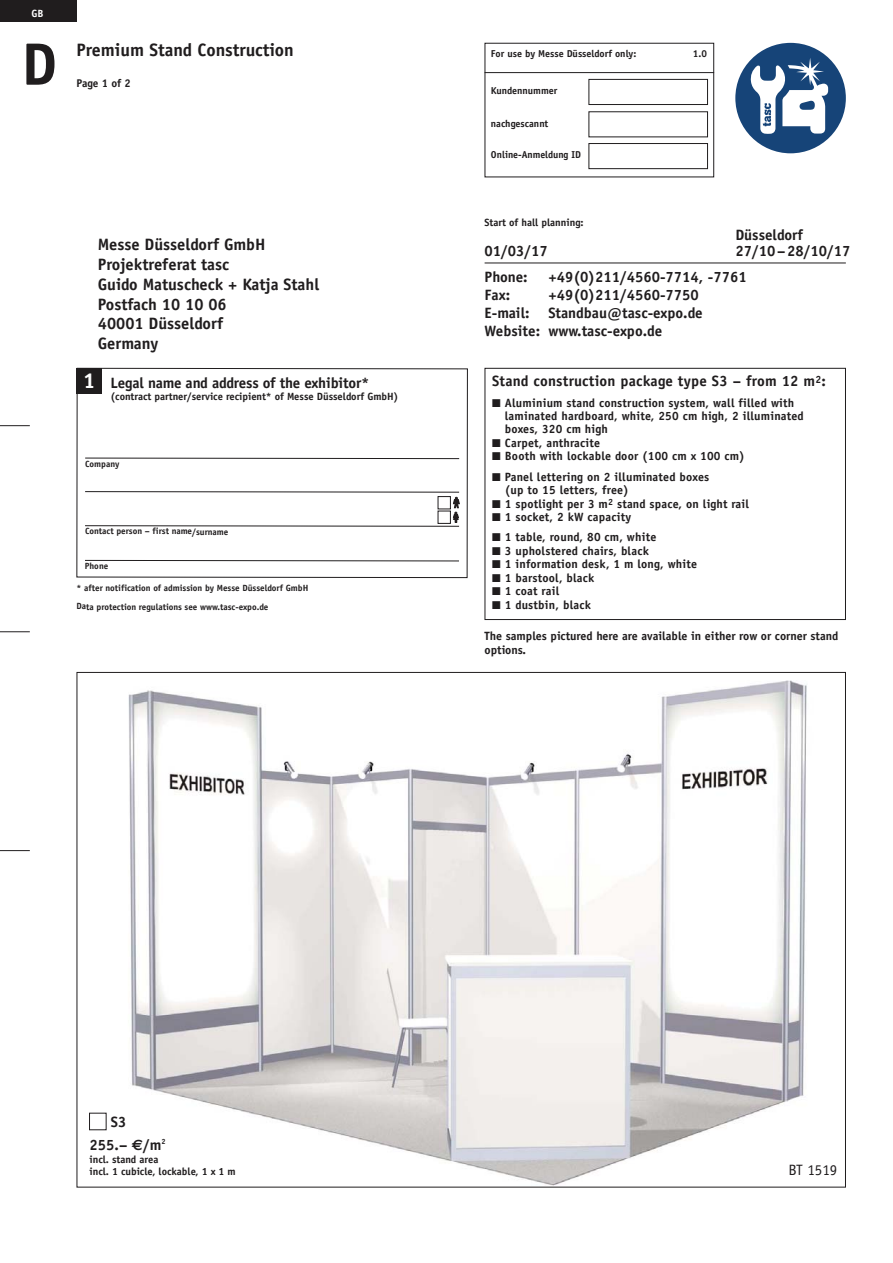
<style>
.page{position:relative;width:893px;height:1263px;background:#fff}
.page>*{position:absolute;margin:0;border:0;box-sizing:border-box;transform-origin:0 0}
.t1{font:700 60px "Officina Sans";color:#201d1e}
.t2{font:700 18px "Officina Sans";color:#201d1e}
.t3{font:700 16.5px/19.8px "Officina Sans";color:#201d1e}
.t4{font:700 15px/18px "Officina Sans";color:#201d1e}
.t5{font:15px "Officina Sans";color:#201d1e}
.t6{font:700 12px/13.5px "Officina Sans";letter-spacing:.015em;color:#201d1e}
.t7{font:700 11.25px "Officina Sans";letter-spacing:-.02em;color:#201d1e}
.t8{font:700 10.5px/12.8px "Officina Sans";color:#201d1e}
.t9{font:700 10.5px "Officina Sans";color:#fff}
.t10{font:700 10.05px "Officina Sans";color:#201d1e}
.t11{font:700 9px "Officina Sans";color:#201d1e}
.s1{font-size:21.75px;color:#fff}
.s2{font-family:"Euro Sans"}
</style>
<div class="page">
<hr style="left:0;top:425px;width:30px;height:1px;background:#201d1e">
<hr style="left:0;top:631px;width:30px;height:1px;background:#201d1e">
<hr style="left:0;top:850px;width:30px;height:1px;background:#201d1e">
<div style="left:0;top:0;width:77px;height:22px;background:#201d1e"></div>
<hr style="left:485px;top:72px;width:229px;height:1px;background:#201d1e">
<div style="left:589px;top:79px;width:119px;height:26px;border:1px solid #201d1e"></div>
<div style="left:589px;top:143px;width:119px;height:26px;border:1px solid #201d1e"></div>
<hr style="left:485px;top:263px;width:361px;height:1px;background:#201d1e">
<svg style="left:76px;top:368px;width:392px;height:210px"></svg>
<div style="left:77px;top:368px;width:25px;height:26px;background:#201d1e"></div>
<svg style="left:85px;top:458px;width:374px;height:1px"></svg>
<svg style="left:85px;top:560px;width:374px;height:1px"></svg>
<svg style="left:85px;top:491px;width:374px;height:36px"></svg>
<div style="left:735px;top:43px;width:111px;height:110px;background:#164478;border-radius:50%"></div>
<svg style="left:750px;top:58px;width:78px;height:76px"></svg>
<div style="left:485px;top:368px;width:361px;height:252px;border:1px solid #201d1e"></div>
<img style="left:106px;top:680px;width:701px;height:506px">
<div style="left:89px;top:1113px;width:17px;height:17px;border:1px solid #201d1e"></div>
<p class="t9" style="left:32px;top:10px;width:14px">GB</p>
<h1 class="t1" style="left:21px;top:41px;width:37px">D</h1>
<h2 class="t2" style="left:77px;top:43px;width:219px">Premium Stand Construction</h2>
<p class="t7" style="left:77px;top:79px;width:56px">Page 1 of 2</p>
<h3 class="t3" style="left:98px;top:236px;width:169px">Messe Düsseldorf GmbH</h3>
<h3 class="t3" style="left:98px;top:256px;width:223px">Projektreferat tasc<br>Guido Matuscheck + Katja Stahl<br>Postfach 10 10 06<br>40001 Düsseldorf<br>Germany</h3>
<p class="t4" style="left:83px;top:375px;width:288px"><span class="s1">1</span> Legal name and address of the exhibitor*</p>
<p class="t8" style="left:111px;top:391px;width:289px">(contract partner/service recipient* of Messe Düsseldorf GmbH)</p>
<p class="t11" style="left:85px;top:460px;width:36px">Company</p>
<p class="t11" style="left:85px;top:528px;width:145px">Contact person – first name/surname</p>
<p class="t11" style="left:85px;top:563px;width:25px">Phone</p>
<p class="t11" style="left:77px;top:603px;width:193px">Data protection regulations see www.tasc-expo.de</p>
<p class="t11" style="left:77px;top:585px;width:233px">* after notification of admission by Messe Düsseldorf GmbH</p>
<p class="t10" style="left:491px;top:49px;width:147px">For use by Messe Düsseldorf only:</p>
<p class="t10" style="left:693px;top:49px;width:16px">1.0</p>
<p class="t10" style="left:491px;top:87px;width:68px">Kundennummer</p>
<p class="t10" style="left:491px;top:119px;width:59px">nachgescannt</p>
<p class="t10" style="left:491px;top:151px;width:91px">Online-Anmeldung ID</p>
<p class="t8" style="left:485px;top:217px;width:101px">Start of hall planning:</p>
<p class="t4" style="left:485px;top:243px;width:65px">01/03/17</p>
<p class="t4" style="left:735px;top:227px;width:69px">Düsseldorf</p>
<p class="t4" style="left:735px;top:243px;width:116px">27/10–28/10/17</p>
<p class="t4" style="left:485px;top:269px;width:45px">Phone:</p>
<p class="t4" style="left:548px;top:269px;width:200px">+49(0)211/4560-7714, -7761</p>
<p class="t4" style="left:485px;top:287px;width:27px">Fax:</p>
<p class="t4" style="left:548px;top:287px;width:152px">+49(0)211/4560-7750</p>
<p class="t4" style="left:485px;top:305px;width:46px">E-mail:</p>
<p class="t4" style="left:485px;top:305px;width:220px;text-indent:64px">Standbau@tasc-expo.de<br>Website: www.tasc-expo.de</p>
<p class="t4" style="left:492px;top:373px;width:335px">Stand construction package type S3 – from 12 m<sup>2</sup>:</p>
<p class="t6" style="left:505px;top:397px;width:300px;text-indent:-13px">■ Aluminium stand construction system, wall filled with laminated hardboard, white, 250 cm high, 2 illuminated boxes, 320 cm high</p>
<p class="t6" style="left:492px;top:437px;width:110px">■ Carpet, anthracite</p>
<p class="t6" style="left:492px;top:451px;width:254px">■ Booth with lockable door (100 cm x 100 cm)</p>
<p class="t6" style="left:505px;top:471px;width:206px;text-indent:-13px">■ Panel lettering on 2 illuminated boxes (up to 15 letters, free)</p>
<p class="t6" style="left:492px;top:498px;width:259px">■ 1 spotlight per 3 m<sup>2</sup> stand space, on light rail</p>
<p class="t6" style="left:492px;top:511px;width:141px">■ 1 socket, 2 kW capacity</p>
<p class="t6" style="left:492px;top:532px;width:166px">■ 1 table, round, 80 cm, white</p>
<p class="t6" style="left:492px;top:545px;width:158px">■ 3 upholstered chairs, black</p>
<p class="t6" style="left:492px;top:559px;width:207px">■ 1 information desk, 1 m long, white</p>
<p class="t6" style="left:492px;top:572px;width:104px">■ 1 barstool, black</p>
<p class="t6" style="left:492px;top:586px;width:69px">■ 1 coat rail</p>
<p class="t6" style="left:492px;top:599px;width:100px">■ 1 dustbin, black</p>
<p class="t6" style="left:485px;top:631px;width:355px">The samples pictured here are available in either row or corner stand options.</p>
<p class="t4" style="left:90px;top:1112px;width:77px;line-height:22.5px;text-indent:21px">S3<br>255.– <span class="s2">€</span>/m<sup>2</sup></p>
<p class="t8" style="left:90px;top:1154px;width:148px">incl. stand area<br>incl. 1 cubicle, lockable, 1 x 1 m</p>
<p class="t5" style="left:788px;top:1164px;width:50px">BT 1519</p>
</div>
